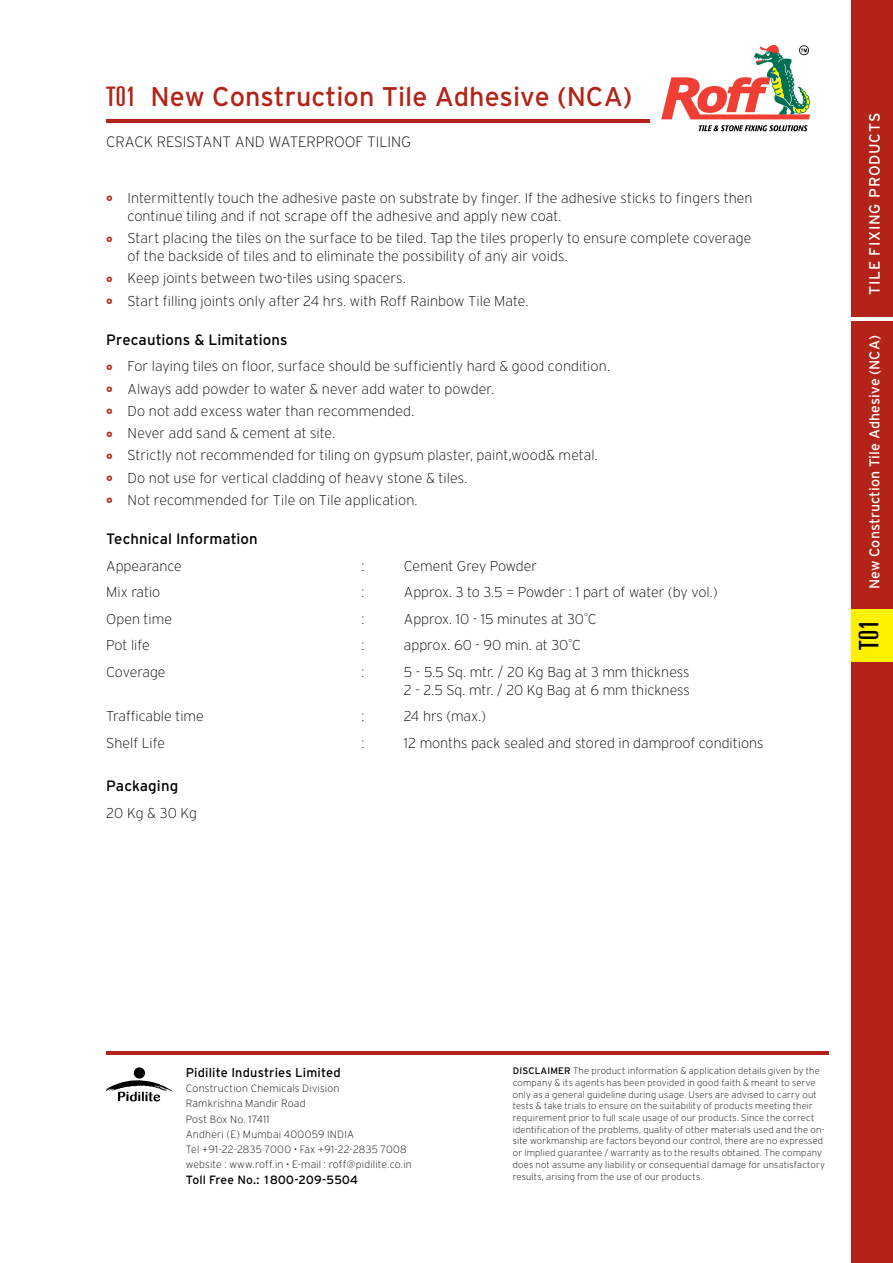
<style>
.page{position:relative;width:893px;height:1263px;background:#fff}
.page>*{position:absolute;margin:0;border:0;box-sizing:border-box;transform-origin:0 0}
.t1{font:27px "Interstate Plus";color:#b32317}
.t2{font:ultra-condensed 27px "Univers";color:#000}
.t3{font:15px "Interstate Plus";letter-spacing:.005em;color:#000}
.t4{font:200 15px "Interstate";color:#000}
.t5{font:15px "Interstate Plus";letter-spacing:.05em;color:#fff}
.t6{font:200 14.25px/22.2px "Interstate";color:#000}
.t7{font:14.25px "Interstate Plus";color:#fff}
.t8{font:12.75px "Interstate Plus";letter-spacing:.01em;color:#000}
.t9{font:12px "Interstate Plus";letter-spacing:.015em;color:#000}
.t10{font:200 10.5px/15.3px "Interstate";letter-spacing:.02em;color:#000}
.t11{font:200 9.45px/11.7px "Interstate";letter-spacing:.015em;color:#000}
.s1{font-family:"Univers";font-stretch:ultra-condensed}
.s2{font-family:"Interstate Plus";font-weight:400}
</style>
<div class="page">
<hr style="left:106px;top:119px;width:544px;height:3px;background:#b32317">
<svg style="left:661px;top:45px;width:149px;height:74px"></svg>
<svg style="left:699px;top:125px;width:108px;height:6px"></svg>
<div style="left:852px;top:0;width:41px;height:1263px;background:#b32317"></div>
<hr style="left:852px;top:317px;width:41px;height:4px;background:#fff">
<div style="left:852px;top:609px;width:41px;height:52px;background:#fff200"></div>
<hr style="left:106px;top:1051px;width:722px;height:4px;background:#b32317">
<div style="left:134px;top:1067px;width:11px;height:12px;background:#000;border-radius:50%"></div>
<svg style="left:106px;top:1080px;width:67px;height:21px"></svg>
<h1 class="t1" style="left:106px;top:81px;width:528px"><span class="s1">T01</span> New Construction Tile Adhesive (NCA)</h1>
<p class="t4" style="left:106px;top:134px;width:306px">CRACK RESISTANT AND WATERPROOF TILING</p>
<p class="t6" style="left:128px;top:189px;width:627px;line-height:18px">Intermittently touch the adhesive paste on substrate by finger. If the adhesive sticks to fingers then continue tiling and if not scrape off the adhesive and apply new coat.</p>
<p class="t6" style="left:128px;top:229px;width:625px;line-height:18px">Start placing the tiles on the surface to be tiled. Tap the tiles properly to ensure complete coverage of the backside of tiles and to eliminate the possibility of any air voids.</p>
<p class="t6" style="left:128px;top:267px;width:402px">Keep joints between two-tiles using spacers.<br>Start filling joints only after 24 hrs. with Roff Rainbow Tile Mate.</p>
<p class="t3" style="left:106px;top:331px;width:183px">Precautions &amp; Limitations</p>
<p class="t6" style="left:128px;top:355px;width:484px">For laying tiles on floor, surface should be sufficiently hard &amp; good condition.<br>Always add powder to water &amp; never add water to powder.<br>Do not add excess water than recommended.<br>Never add sand &amp; cement at site.<br>Strictly not recommended for tiling on gypsum plaster, paint,wood&amp; metal.<br>Do not use for vertical cladding of heavy stone &amp; tiles.<br>Not recommended for Tile on Tile application.</p>
<p class="t3" style="left:106px;top:530px;width:153px">Technical Information</p>
<p class="t6" style="left:106px;top:554px;width:77px">Appearance</p>
<p class="t6" style="left:361px;top:554px;width:5px">:</p>
<p class="t6" style="left:404px;top:554px;width:135px">Cement Grey Powder</p>
<p class="t6" style="left:106px;top:581px;width:56px">Mix ratio</p>
<p class="t6" style="left:361px;top:581px;width:5px">:</p>
<p class="t6" style="left:404px;top:581px;width:315px">Approx. 3 to 3.5 = Powder : 1 part of water (by vol.)</p>
<p class="t6" style="left:106px;top:608px;width:67px">Open time</p>
<p class="t6" style="left:361px;top:608px;width:5px">:</p>
<p class="t6" style="left:404px;top:608px;width:194px">Approx. 10 - 15 minutes at 30<sup>°</sup>C</p>
<p class="t6" style="left:106px;top:634px;width:45px">Pot life</p>
<p class="t6" style="left:361px;top:634px;width:5px">:</p>
<p class="t6" style="left:404px;top:634px;width:178px">approx. 60 - 90 min. at 30<sup>°</sup>C</p>
<p class="t6" style="left:106px;top:661px;width:61px">Coverage</p>
<p class="t6" style="left:361px;top:661px;width:5px">:</p>
<p class="t6" style="left:404px;top:663px;width:287px;line-height:18px">5 - 5.5 Sq. mtr. / 20 Kg Bag at 3 mm thickness<br>2 - 2.5 Sq. mtr. / 20 Kg Bag at 6 mm thickness</p>
<p class="t6" style="left:106px;top:705px;width:99px">Trafficable time</p>
<p class="t6" style="left:361px;top:705px;width:5px">:</p>
<p class="t6" style="left:404px;top:705px;width:84px">24 hrs (max.)</p>
<p class="t6" style="left:106px;top:732px;width:60px">Shelf Life</p>
<p class="t6" style="left:361px;top:732px;width:5px">:</p>
<p class="t6" style="left:404px;top:732px;width:361px">12 months pack sealed and stored in damproof conditions</p>
<p class="t3" style="left:106px;top:777px;width:73px">Packaging</p>
<p class="t6" style="left:106px;top:802px;width:92px">20 Kg &amp; 30 Kg</p>
<p class="t5" style="left:866px;top:295px;width:184px;rotate:-90deg">TILE FIXING PRODUCTS</p>
<p class="t7" style="left:866px;top:589px;width:256px;rotate:-90deg">New Construction Tile Adhesive (NCA)</p>
<h1 class="t2" style="left:853px;top:650px;width:31px;rotate:-90deg">T01</h1>
<p class="t8" style="left:186px;top:1065px;width:156px">Pidilite Industries Limited</p>
<p class="t10" style="left:186px;top:1081px;width:227px">Construction Chemicals Division<br>Ramkrishna Mandir Road<br>Post Box No. 17411<br>Andheri (E) Mumbai 400059 INDIA<br>Tel +91-22-2835 7000 • Fax +91-22-2835 7008 website : www.roff.in • E-mail : roff@pidilite.co.in</p>
<p class="t9" style="left:186px;top:1173px;width:174px">Toll Free No.: 1800-209-5504</p>
<p class="t11" style="left:513px;top:1065px;width:314px"><span class="s2">DISCLAIMER</span> The product information &amp; application details given by the company &amp; its agents has been provided in good faith &amp; meant to serve only as a general guideline during usage. Users are advised to carry out tests &amp; take trials to ensure on the suitability of products meeting their requirement prior to full scale usage of our products. Since the correct identification of the problems, quality of other materials used and the on&shy;site workmanship are factors beyond our control, there are no expressed or implied guarantee / warranty as to the results obtained. The company does not assume any liability or consequential damage for unsatisfactory results, arising from the use of our products.</p>
</div>
